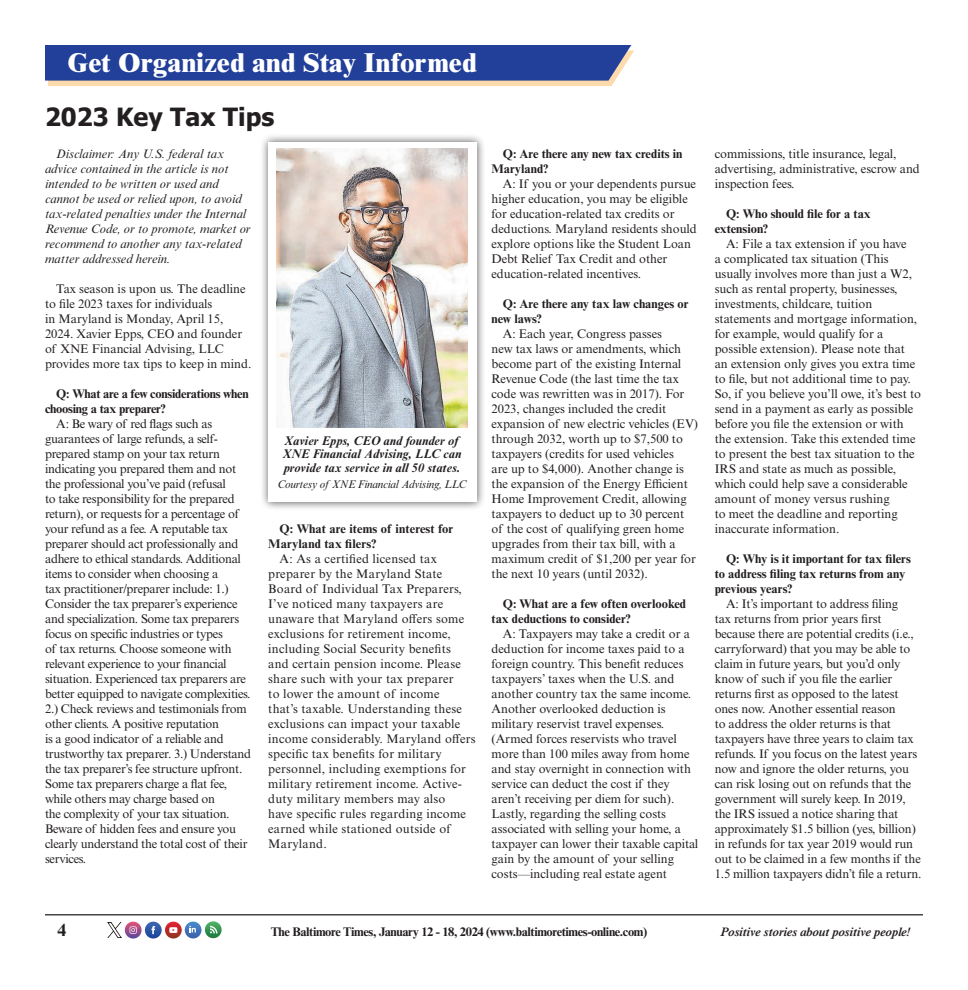
<style>
.page{position:relative;width:968px;height:990px;background:#fff}
.page>*{position:absolute;margin:0;border:0;box-sizing:border-box;transform-origin:0 0}
.Kicker{font:800 27.5px "Times NRMT Std";color:#fff}
.t1{font:700 25px "Tahoma";color:#231f20}
.t2{font:700 17.5px "Times NRMT Std";color:#231f20}
.Body{font:12.5px/15px "Times NRMT Std";color:#231f20}
.Body-2{font:12.5px/15px "Times NRMT Std";letter-spacing:-.02em;color:#231f20}
.Body-3{font:12.5px/15px "Times NRMT Std";letter-spacing:.02em;color:#231f20}
.Body-4{font:700 12.5px/15px "Times NRMT Std";color:#231f20}
.Body-5{font:italic 12.5px/15px "Times NRMT Std";color:#231f20}
.t3{font:italic 700 12.5px/13.8px "Times NRMT Std";color:#231f20}
.Body-6{font:700 12.5px "Times NRMT Std";letter-spacing:-.03em;color:#231f20}
.Body-7{font:700 12.5px/15px "Times NRMT Std";letter-spacing:-.02em;color:#231f20}
.t4{font:italic 600 12.5px "Times NRMT Std";letter-spacing:-.03em;color:#231f20}
.Credit{font:italic 11.25px "Times NRMT Std";letter-spacing:-.02em;color:#231f20}
</style>
<div class="page">
<img style="left:205px;top:921px;width:17px;height:17px">
<svg style="left:210px;top:926px;width:7px;height:7px"></svg>
<img style="left:125px;top:922px;width:16px;height:17px">
<svg style="left:129px;top:926px;width:8px;height:8px"></svg>
<img style="left:145px;top:922px;width:17px;height:17px">
<svg style="left:151px;top:926px;width:4px;height:8px"></svg>
<img style="left:165px;top:922px;width:17px;height:17px">
<svg style="left:169px;top:927px;width:8px;height:6px"></svg>
<img style="left:185px;top:922px;width:16px;height:16px">
<svg style="left:189px;top:926px;width:7px;height:6px"></svg>
<img style="left:108px;top:923px;width:13px;height:14px">
<hr style="left:45px;top:914px;width:877px;height:1px;background:#231f20">
<svg style="left:45px;top:45px;width:589px;height:41px;background:#43579d"></svg>
<div style="left:259px;top:134px;width:226px;height:377px;background:#231f20;opacity:.75"></div>
<div style="left:268px;top:142px;width:208px;height:360px;background:#fff"></div>
<img style="left:277px;top:149px;width:190px;height:279px">
<p class="Kicker" style="left:68px;top:46px;width:411px">Get Organized and Stay Informed</p>
<p class="t1" style="left:45px;top:99px;width:231px">2023 Key Tax Tips</p>
<p class="Body-5" style="left:45px;top:147px;width:207px;text-indent:11px">Disclaimer: Any U.S. federal tax advice contained in the article is not intended to be written or used and cannot be used or relied upon, to avoid tax-related penalties under the Internal Revenue Code, or to promote, market or recommend to another any tax-related matter addressed herein.</p>
<p class="Body" style="left:45px;top:282px;width:208px;text-indent:11px">Tax season is upon us. The deadline to file 2023 taxes for individuals<br>in Maryland is Monday, April 15, 2024. Xavier Epps, CEO and founder of XNE Financial Advising, LLC provides more tax tips to keep in mind.</p>
<p class="Body-7" style="left:45px;top:386px;width:205px;text-indent:11px">Q: What are a few considerations when choosing a tax preparer?</p>
<p class="Body-2" style="left:45px;top:417px;width:208px;text-indent:11px">A: Be wary of red flags such as guarantees of large refunds, a self&shy;prepared stamp on your tax return indicating you prepared them and not the professional you’ve paid (refusal<br>to take responsibility for the prepared return), or requests for a percentage of your refund as a fee. A reputable tax preparer should act professionally and adhere to ethical standards. Additional items to consider when choosing a<br>tax practitioner/preparer include: 1.)<br>Consider the tax preparer’s experience and specialization. Some tax preparers focus on specific industries or types<br>of tax returns. Choose someone with relevant experience to your financial situation. Experienced tax preparers are better equipped to navigate complexities.<br>2.) Check reviews and testimonials from other clients. A positive reputation<br>is a good indicator of a reliable and trustworthy tax preparer. 3.) Understand the tax preparer’s fee structure upfront.<br>Some tax preparers charge a flat fee, while others may charge based on<br>the complexity of your tax situation.<br>Beware of hidden fees and ensure you clearly understand the total cost of their services.</p>
<p class="t3" style="left:282px;top:434px;width:180px">Xavier Epps, CEO and founder of<br>XNE Financial Advising, LLC can provide tax service in all 50 states.</p>
<p class="Credit" style="left:277px;top:477px;width:191px">Courtesy of XNE Financial Advising, LLC</p>
<p class="Body-4" style="left:268px;top:521px;width:187px;text-indent:11px">Q: What are items of interest for<br>Maryland tax filers?</p>
<p class="Body-3" style="left:268px;top:552px;width:209px;text-indent:11px">A: As a certified licensed tax preparer by the Maryland State Board of Individual Tax Preparers, I’ve noticed many taxpayers are unaware that Maryland offers some exclusions for retirement income, including Social Security benefits<br>and certain pension income. Please share such with your tax preparer<br>to lower the amount of income<br>that’s taxable. Understanding these exclusions can impact your taxable income considerably. Maryland offers specific tax benefits for military personnel, including exemptions for military retirement income. Active&shy;duty military members may also<br>have specific rules regarding income earned while stationed outside of Maryland.</p>
<p class="Body-4" style="left:491px;top:146px;width:192px;text-indent:11px">Q: Are there any new tax credits in<br>Maryland?</p>
<p class="Body" style="left:491px;top:177px;width:207px;text-indent:11px">A: If you or your dependents pursue higher education, you may be eligible for education-related tax credits or deductions. Maryland residents should explore options like the Student Loan Debt Relief Tax Credit and other education-related incentives.</p>
<p class="Body-4" style="left:491px;top:296px;width:198px;text-indent:11px">Q: Are there any tax law changes or new laws?</p>
<p class="Body" style="left:491px;top:327px;width:208px;text-indent:11px">A: Each year, Congress passes<br>new tax laws or amendments, which become part of the existing Internal Revenue Code (the last time the tax code was rewritten was in 2017). For 2023, changes included the credit expansion of new electric vehicles (EV) through 2032, worth up to $7,500 to taxpayers (credits for used vehicles<br>are up to $4,000). Another change is the expansion of the Energy Efficient Home Improvement Credit, allowing taxpayers to deduct up to 30 percent of the cost of qualifying green home upgrades from their tax bill, with a maximum credit of $1,200 per year for the next 10 years (until 2032).</p>
<p class="Body-4" style="left:491px;top:596px;width:196px;text-indent:11px">Q: What are a few often overlooked tax deductions to consider?</p>
<p class="Body" style="left:491px;top:627px;width:208px;text-indent:11px">A: Taxpayers may take a credit or a deduction for income taxes paid to a foreign country. This benefit reduces taxpayers’ taxes when the U.S. and another country tax the same income.<br>Another overlooked deduction is military reservist travel expenses. (Armed forces reservists who travel more than 100 miles away from home and stay overnight in connection with service can deduct the cost if they aren’t receiving per diem for such).<br>Lastly, regarding the selling costs associated with selling your home, a taxpayer can lower their taxable capital gain by the amount of your selling costs—including real estate agent</p>
<p class="Body" style="left:714px;top:147px;width:207px">commissions, title insurance, legal, advertising, administrative, escrow and inspection fees.</p>
<p class="Body-4" style="left:714px;top:206px;width:158px;text-indent:11px">Q: Who should file for a tax extension?</p>
<p class="Body" style="left:714px;top:237px;width:208px;text-indent:11px">A: File a tax extension if you have<br>a complicated tax situation (This usually involves more than just a W2, such as rental property, businesses, investments, childcare, tuition statements and mortgage information, for example, would qualify for a possible extension). Please note that an extension only gives you extra time to file, but not additional time to pay.<br>So, if you believe you’ll owe, it’s best to send in a payment as early as possible before you file the extension or with the extension. Take this extended time to present the best tax situation to the IRS and state as much as possible, which could help save a considerable amount of money versus rushing<br>to meet the deadline and reporting inaccurate information.</p>
<p class="Body-4" style="left:714px;top:551px;width:198px;text-indent:11px">Q: Why is it important for tax filers to address filing tax returns from any previous years?</p>
<p class="Body" style="left:714px;top:597px;width:208px;text-indent:11px">A: It’s important to address filing<br>tax returns from prior years first because there are potential credits (i.e., carryforward) that you may be able to claim in future years, but you’d only know of such if you file the earlier returns first as opposed to the latest ones now. Another essential reason<br>to address the older returns is that taxpayers have three years to claim tax refunds. If you focus on the latest years now and ignore the older returns, you can risk losing out on refunds that the government will surely keep. In 2019, the IRS issued a notice sharing that approximately $1.5 billion (yes, billion) in refunds for tax year 2019 would run out to be claimed in a few months if the 1.5 million taxpayers didn’t file a return.</p>
<p class="t2" style="left:58px;top:919px;width:10px">4</p>
<p class="Body-6" style="left:271px;top:924px;width:378px">The Baltimore Times, January 12 - 18, 2024 (www.baltimoretimes-online.com)</p>
<p class="t4" style="left:719px;top:925px;width:192px">Positive stories about positive people!</p>
</div>
